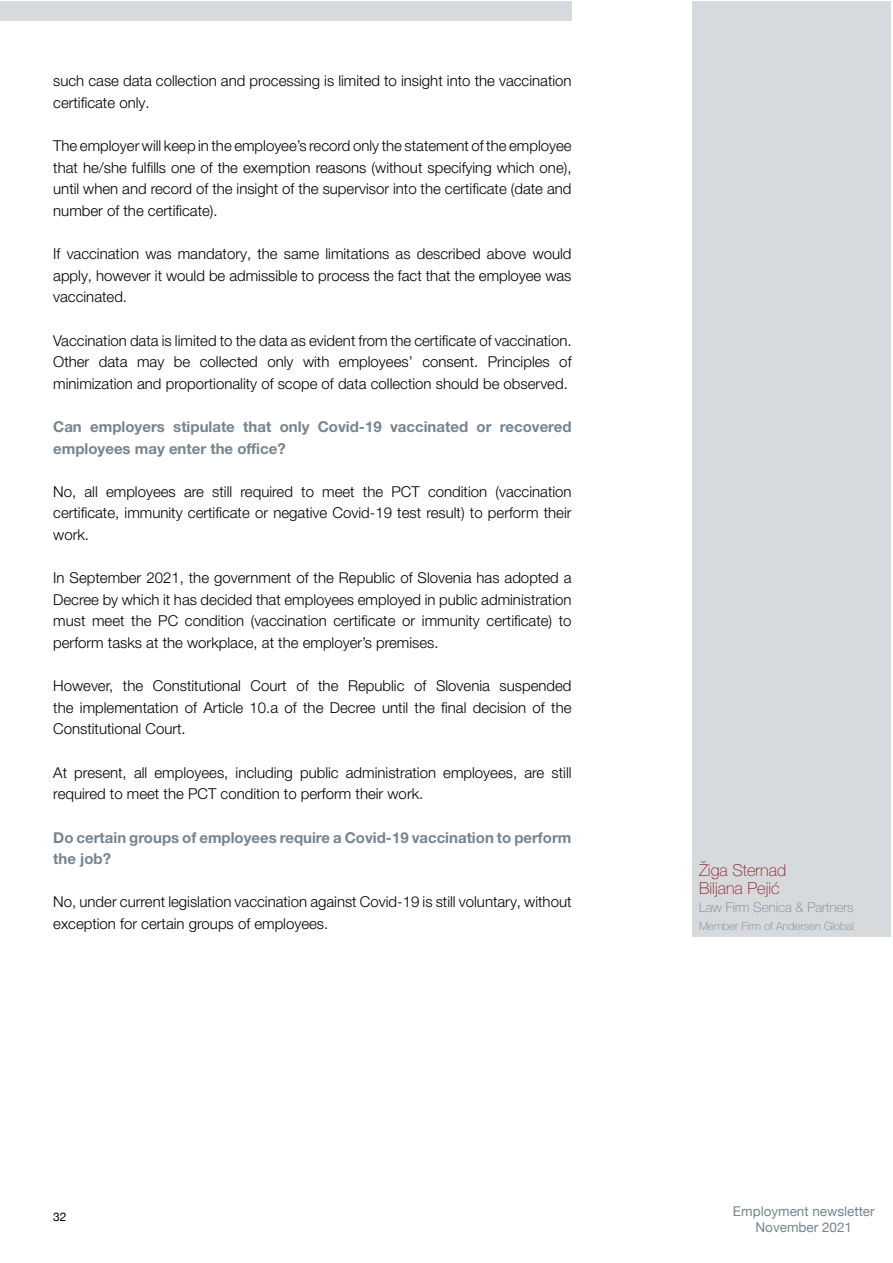
<style>
.page{position:relative;width:893px;height:1263px;background:#fff}
.page>*{position:absolute;margin:0;border:0;box-sizing:border-box;transform-origin:0 0}
.t1{font:100 16.5px "Helvetica Neue LT Pro";color:#8d181b}
.body{font:300 15px/21.6px "Helvetica Neue LT Pro";color:#000;text-align:justify}
.questions{font:700 15px/21.6px "Helvetica Neue LT Pro";color:#76848f}
.t2{font:13.5px/16.2px "Helvetica Neue";color:#76848f;text-align:center}
.t3{font:100 13.5px "Helvetica Neue LT Pro";color:#76848f}
.t4{font:12px "Helvetica Neue";color:#000}
.t5{font:100 11.25px "Helvetica Neue LT Pro";color:#76848f}
</style>
<div class="page">
<div style="left:0;top:1px;width:572px;height:19px;background:#d6dadd"></div>
<div style="left:692px;top:1px;width:199px;height:936px;background:#d6dadd"></div>
<p class="body" style="left:53px;top:70px;width:520px">such case data collection and processing is limited to insight into the vaccination certificate only.</p>
<p class="body" style="left:53px;top:135px;width:520px">The employer will keep in the employee’s record only the statement of the employee that he/she fulfills one of the exemption reasons (without specifying which one), until when and record of the insight of the supervisor into the certificate (date and number of the certificate).</p>
<p class="body" style="left:53px;top:243px;width:520px">If vaccination was mandatory, the same limitations as described above would apply, however it would be admissible to process the fact that the employee was vaccinated.</p>
<p class="body" style="left:53px;top:329px;width:520px">Vaccination data is limited to the data as evident from the certificate of vaccination.<br>Other data may be collected only with employees’ consent. Principles of minimization and proportionality of scope of data collection should be observed.</p>
<p class="questions" style="left:53px;top:416px;width:520px">Can employers stipulate that only Covid-19 vaccinated or recovered employees may enter the office?</p>
<p class="body" style="left:53px;top:480px;width:520px">No, all employees are still required to meet the PCT condition (vaccination certificate, immunity certificate or negative Covid-19 test result) to perform their work.</p>
<p class="body" style="left:53px;top:567px;width:520px">In September 2021, the government of the Republic of Slovenia has adopted a Decree by which it has decided that employees employed in public administration must meet the PC condition (vaccination certificate or immunity certificate) to perform tasks at the workplace, at the employer’s premises.</p>
<p class="body" style="left:53px;top:675px;width:520px">However, the Constitutional Court of the Republic of Slovenia suspended the implementation of Article 10.a of the Decree until the final decision of the Constitutional Court.</p>
<p class="body" style="left:53px;top:761px;width:520px">At present, all employees, including public administration employees, are still required to meet the PCT condition to perform their work.</p>
<p class="questions" style="left:53px;top:826px;width:520px">Do certain groups of employees require a Covid-19 vaccination to perform the job?</p>
<p class="body" style="left:53px;top:891px;width:520px">No, under current legislation vaccination against Covid-19 is still voluntary, without exception for certain groups of employees.</p>
<p class="t1" style="left:699px;top:860px;width:89px">Žiga Sternad</p>
<p class="t1" style="left:699px;top:878px;width:82px">Biljana Pejić</p>
<p class="t3" style="left:699px;top:899px;width:156px">Law Firm Senica &amp; Partners</p>
<p class="t5" style="left:699px;top:919px;width:156px">Member Firm of Andersen Global</p>
<p class="t4" style="left:53px;top:1208px;width:15px">32</p>
<p class="t2" style="left:733px;top:1203px;width:143px">Employment newsletter<br>November 2021</p>
</div>
